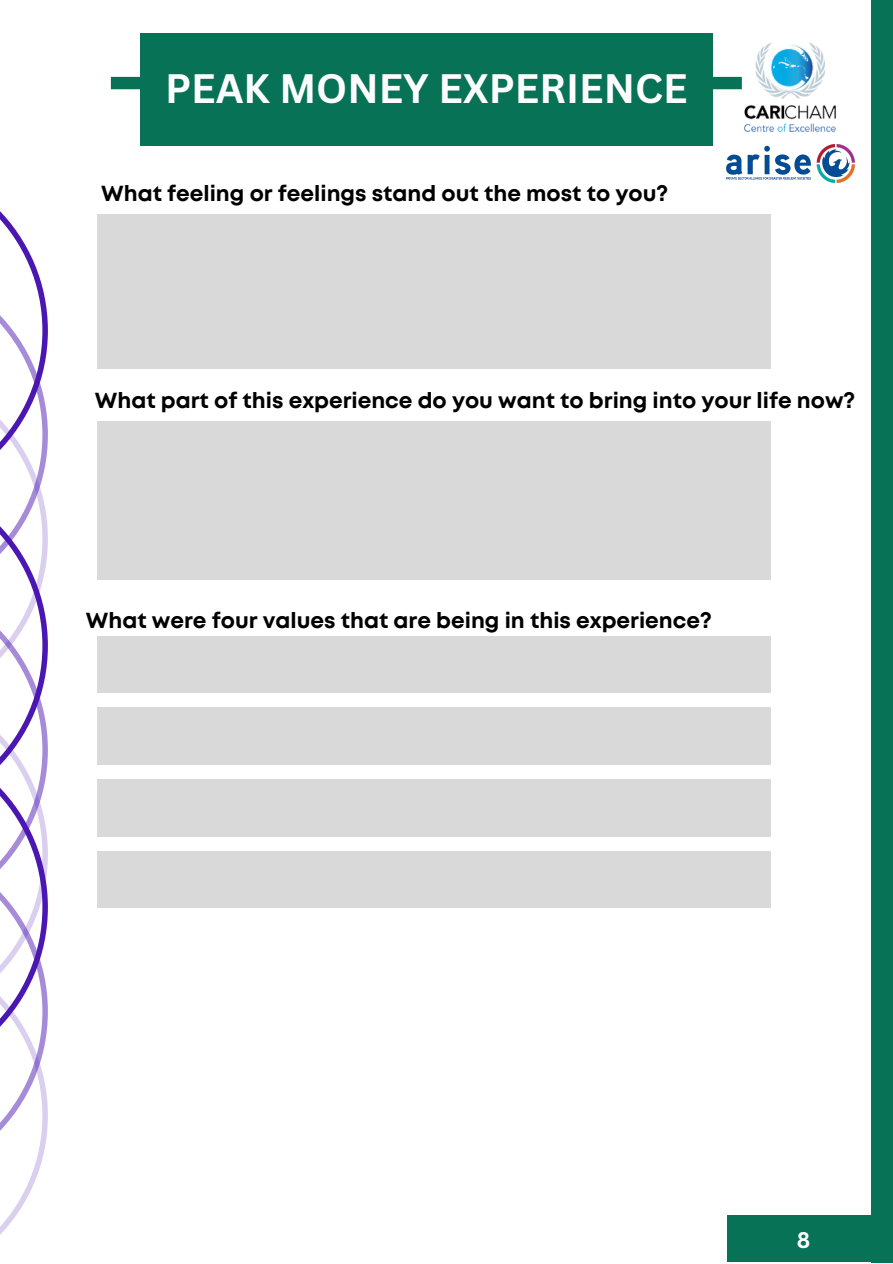
<style>
.page{position:relative;width:893px;height:1264px;background:#fff}
.page>*{position:absolute;margin:0;border:0;box-sizing:border-box;transform-origin:0 0}
.t1{font:700 40.05px "Canva Sans";color:#fdfdfd}
.t2{font:700 22.05px "Canva Sans";color:#fdfdfd}
.t3{font:700 21.75px "Mont";color:#000}
</style>
<div class="page">
<div style="left:140px;top:33px;width:572px;height:113px;background:#087257"></div>
<svg style="left:0;top:211px;width:48px;height:1024px"></svg>
<div style="left:871px;top:0;width:21px;height:1262px;background:#087257"></div>
<div style="left:727px;top:1215px;width:163px;height:46px;background:#087257"></div>
<div style="left:111px;top:77px;width:630px;height:12px;background:#087257"></div>
<div style="left:97px;top:214px;width:673px;height:155px;background:#d9d9d9"></div>
<div style="left:97px;top:421px;width:673px;height:158px;background:#d9d9d9"></div>
<div style="left:97px;top:636px;width:673px;height:56px;background:#d9d9d9"></div>
<div style="left:97px;top:707px;width:673px;height:57px;background:#d9d9d9"></div>
<div style="left:97px;top:779px;width:673px;height:57px;background:#d9d9d9"></div>
<div style="left:97px;top:851px;width:673px;height:56px;background:#d9d9d9"></div>
<img style="left:712px;top:33px;width:124px;height:111px">
<img style="left:726px;top:144px;width:128px;height:38px">
<h1 class="t1" style="left:165px;top:60px;width:524px">PEAK MONEY EXPERIENCE</h1>
<p class="t3" style="left:101px;top:185px;width:568px">What feeling or feelings stand out the most to you?</p>
<p class="t3" style="left:95px;top:392px;width:761px">What part of this experience do you want to bring into your life now?</p>
<p class="t3" style="left:86px;top:612px;width:627px">What were four values that are being in this experience?</p>
<p class="t2" style="left:796px;top:1224px;width:15px">8</p>
</div>
